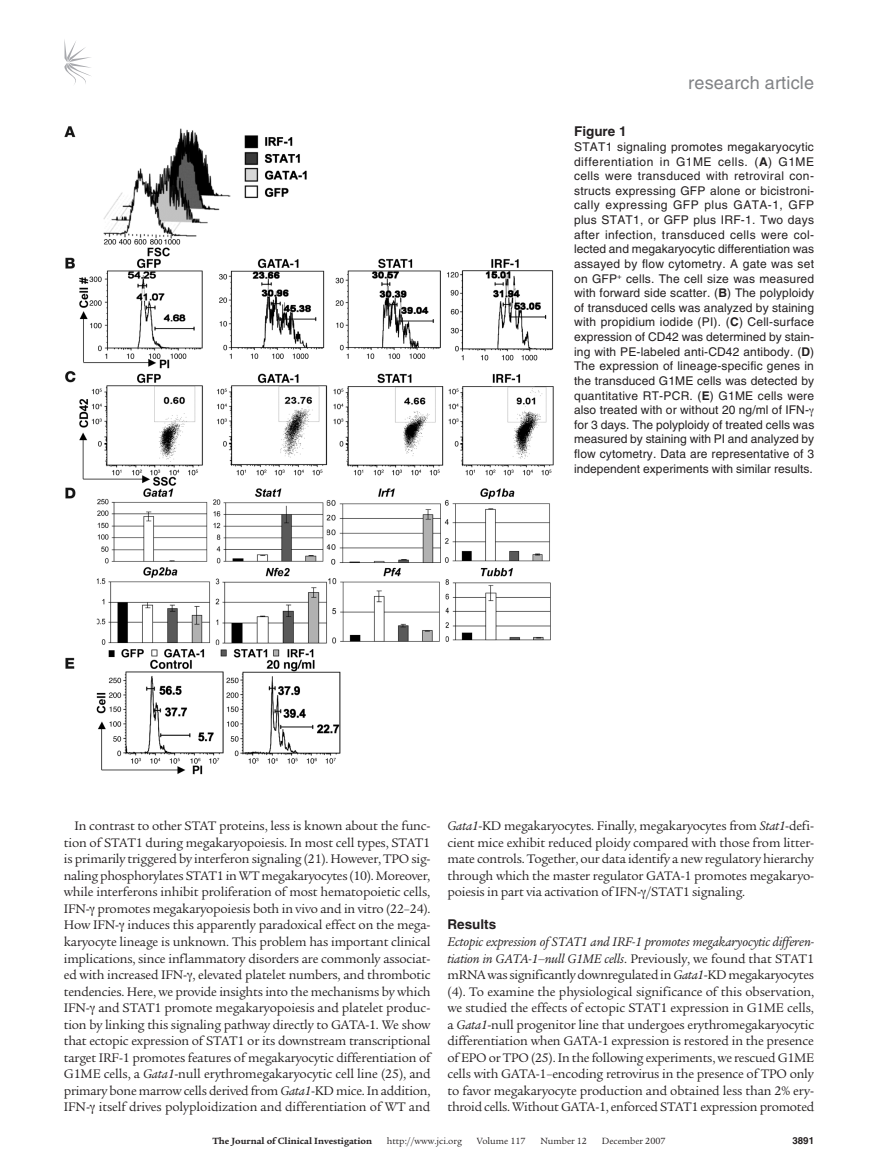
<style>
.page{position:relative;width:878px;height:1174px;background:#fff}
.page>*{position:absolute;margin:0;border:0;box-sizing:border-box;transform-origin:0 0}
.t1{font:18px "Helvetica LT Std";letter-spacing:.01em;color:#808285}
.t2{font:13.5px/16.5px "Legacy Serif Std";letter-spacing:-.015em;color:#231f20;text-align:justify}
.t3{font:700 13.5px "Helvetica LT Std";color:#231f20}
.t4{font:12px/14.5px "Helvetica LT Std";letter-spacing:.01em;color:#231f20}
.t5{font:9.75px "Legacy Serif Std";color:#231f20}
.t6{font:700 9.75px "Legacy Serif Std";color:#231f20}
.t7{font:700 9.75px "Helvetica LT Std";color:#231f20}
.s1{font-weight:700}
.s2{font-style:italic}
</style>
<div class="page">
<svg style="left:64px;top:39px;width:27px;height:45px"></svg>
<img style="left:64px;top:126px;width:490px;height:649px">
<h1 class="t1" style="left:688px;top:72px;width:127px">research article</h1>
<p class="t3" style="left:574px;top:123px;width:54px">Figure 1</p>
<p class="t4" style="left:574px;top:139px;width:242px">STAT1 signaling promotes megakaryocytic differentiation in G1ME cells. (<span class="s1">A</span>) G1ME cells were transduced with retroviral con&shy;structs expressing GFP alone or bicistroni&shy;cally expressing GFP plus GATA-1, GFP plus STAT1, or GFP plus IRF-1. Two days after infection, transduced cells were col&shy;lected and megakaryocytic differentiation was assayed by flow cytometry. A gate was set on GFP<sup>+</sup> cells. The cell size was measured with forward side scatter. (<span class="s1">B</span>) The polyploidy of transduced cells was analyzed by staining with propidium iodide (PI). (<span class="s1">C</span>) Cell-surface expression of CD42 was determined by stain&shy;ing with PE-labeled anti-CD42 antibody. (<span class="s1">D</span>)<br>The expression of lineage-specific genes in the transduced G1ME cells was detected by quantitative RT-PCR. (<span class="s1">E</span>) G1ME cells were also treated with or without 20 ng/ml of IFN&shy;for 3 days. The polyploidy of treated cells was measured by staining with PI and analyzed by flow cytometry. Data are representative of 3 independent experiments with similar results.</p>
<p class="t2" style="left:64px;top:818px;width:368px;text-indent:11px">In contrast to other STAT proteins, less is known about the func&shy;tion of STAT1 during megakaryopoiesis. In most cell types, STAT1 is primarily triggered by interferon signaling (21). However, TPO sig&shy;naling phosphorylates STAT1 in WT megakaryocytes (10). Moreover, while interferons inhibit proliferation of most hematopoietic cells, IFN- promotes megakaryopoiesis both in vivo and in vitro (22–24).<br>How IFN- induces this apparently paradoxical effect on the mega&shy;karyocyte lineage is unknown. This problem has important clinical implications, since inflammatory disorders are commonly associat&shy;ed with increased IFN- , elevated platelet numbers, and thrombotic tendencies. Here, we provide insights into the mechanisms by which IFN- and STAT1 promote megakaryopoiesis and platelet produc&shy;tion by linking this signaling pathway directly to GATA-1. We show that ectopic expression of STAT1 or its downstream transcriptional target IRF-1 promotes features of megakaryocytic differentiation of G1ME cells, a <span class="s2">Gata1</span>-null erythromegakaryocytic cell line (25), and primary bone marrow cells derived from <span class="s2">Gata1</span>-KD mice. In addition, IFN- itself drives polyploidization and differentiation of WT and</p>
<p class="t2" style="left:447px;top:818px;width:368px"><span class="s2">Gata1</span>-KD megakaryocytes. Finally, megakaryocytes from <span class="s2">Stat1</span>-defi&shy;cient mice exhibit reduced ploidy compared with those from litter&shy;mate controls. Together, our data identify a new regulatory hierarchy through which the master regulator GATA-1 promotes megakaryo&shy;poiesis in part via activation of IFN- /STAT1 signaling.</p>
<p class="t3" style="left:447px;top:916px;width:50px">Results</p>
<p class="t2" style="left:447px;top:933px;width:368px"><span class="s2">Ectopic expression of STAT1 and IRF-1 promotes megakaryocytic differen&shy;tiation in GATA-1–null G1ME cells</span>. Previously, we found that STAT1 mRNA was significantly downregulated in <span class="s2">Gata1</span>-KD megakaryocytes (4). To examine the physiological significance of this observation, we studied the effects of ectopic STAT1 expression in G1ME cells, a <span class="s2">Gata1</span>-null progenitor line that undergoes erythromegakaryocytic differentiation when GATA-1 expression is restored in the presence of EPO or TPO (25). In the following experiments, we rescued G1ME cells with GATA-1–encoding retrovirus in the presence of TPO only to favor megakaryocyte production and obtained less than 2% ery&shy;throid cells. Without GATA-1, enforced STAT1 expression promoted</p>
<p class="t6" style="left:212px;top:1135px;width:161px">The Journal of Clinical Investigation</p>
<p class="t5" style="left:387px;top:1135px;width:77px">http://www.jci.org</p>
<p class="t5" style="left:476px;top:1135px;width:50px">Volume 117</p>
<p class="t5" style="left:540px;top:1135px;width:48px">Number 12</p>
<p class="t5" style="left:601px;top:1135px;width:65px">December 2007</p>
<p class="t7" style="left:792px;top:1134px;width:23px">3891</p>
</div>
